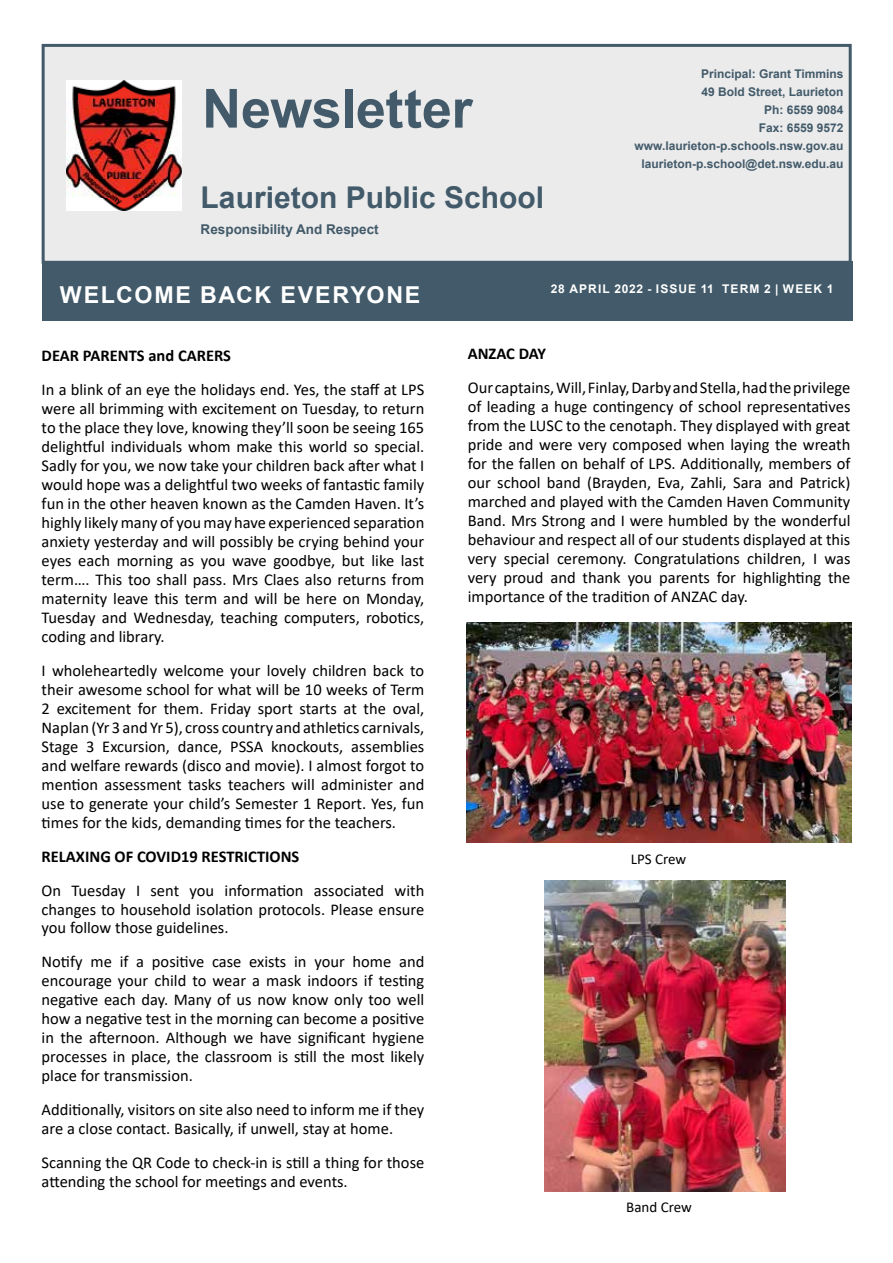
<style>
.page{position:relative;width:893px;height:1263px;background:#fff}
.page>*{position:absolute;margin:0;border:0;box-sizing:border-box;transform-origin:0 0}
.t1{font:700 54px "Arial";letter-spacing:-.005em;color:#425a69}
.t2{font:700 30px "Arial";color:#425a69}
.t3{font:700 23.25px "Arial";letter-spacing:.075em;color:#fff}
.t4{font:16.5px/19px "Calibri";color:#000;text-align:justify}
.t5{font:700 16.5px "Calibri";color:#000}
.t6{font:15px "Calibri";color:#000}
.t7{font:700 13.5px "Arial";color:#425a69}
.t8{font:700 12px/18px "Arial";color:#425a69;text-align:right}
.t9{font:700 12px "Arial";letter-spacing:.09em;color:#fff}
</style>
<div class="page">
<div style="left:42px;top:44px;width:810px;height:220px;background:#ebebec;border:3px solid #425a69"></div>
<img style="left:67px;top:81px;width:115px;height:129px">
<div style="left:43px;top:262px;width:810px;height:59px;background:#425a69"></div>
<img style="left:467px;top:623px;width:385px;height:219px">
<img style="left:544px;top:880px;width:241px;height:311px">
<h1 class="t1" style="left:202px;top:71px;width:272px">Newsletter</h1>
<h2 class="t2" style="left:201px;top:177px;width:345px">Laurieton Public School</h2>
<p class="t7" style="left:201px;top:220px;width:180px">Responsibility And Respect</p>
<p class="t8" style="left:635px;top:65px;width:210px">Principal: Grant Timmins<br>49 Bold Street, Laurieton<br>Ph: 6559 9084<br>Fax: 6559 9572 www.laurieton-p.schools.nsw.gov.au laurieton-p.school@det.nsw.edu.au</p>
<h3 class="t3" style="left:60px;top:278px;width:362px">WELCOME BACK EVERYONE</h3>
<p class="t9" style="left:551px;top:281px;width:284px">28 APRIL 2022 - ISSUE 11 TERM 2 | WEEK 1</p>
<p class="t5" style="left:42px;top:344px;width:191px">DEAR PARENTS and CARERS</p>
<p class="t4" style="left:42px;top:380px;width:384px">In a blink of an eye the holidays end. Yes, the staff at LPS were all brimming with excitement on Tuesday, to return to the place they love, knowing they’ll soon be seeing 165 delightful individuals whom make this world so special.<br>Sadly for you, we now take your children back after what I would hope was a delightful two weeks of fantastic family fun in the other heaven known as the Camden Haven. It’s highly likely many of you may have experienced separation anxiety yesterday and will possibly be crying behind your eyes each morning as you wave goodbye, but like last term…. This too shall pass. Mrs Claes also returns from maternity leave this term and will be here on Monday, Tuesday and Wednesday, teaching computers, robotics, coding and library.</p>
<p class="t4" style="left:42px;top:660px;width:384px">I wholeheartedly welcome your lovely children back to their awesome school for what will be 10 weeks of Term 2 excitement for them. Friday sport starts at the oval, Naplan (Yr 3 and Yr 5), cross country and athletics carnivals, Stage 3 Excursion, dance, PSSA knockouts, assemblies and welfare rewards (disco and movie). I almost forgot to mention assessment tasks teachers will administer and use to generate your child’s Semester 1 Report. Yes, fun times for the kids, demanding times for the teachers.</p>
<p class="t5" style="left:42px;top:844px;width:259px">RELAXING OF COVID19 RESTRICTIONS</p>
<p class="t4" style="left:42px;top:880px;width:384px">On Tuesday I sent you information associated with changes to household isolation protocols. Please ensure you follow those guidelines.</p>
<p class="t4" style="left:42px;top:952px;width:384px">Notify me if a positive case exists in your home and encourage your child to wear a mask indoors if testing negative each day. Many of us now know only too well how a negative test in the morning can become a positive in the afternoon. Although we have significant hygiene processes in place, the classroom is still the most likely place for transmission.</p>
<p class="t4" style="left:42px;top:1100px;width:384px">Additionally, visitors on site also need to inform me if they are a close contact. Basically, if unwell, stay at home.</p>
<p class="t4" style="left:42px;top:1153px;width:384px">Scanning the QR Code to check-in is still a thing for those attending the school for meetings and events.</p>
<p class="t5" style="left:468px;top:342px;width:80px">ANZAC DAY</p>
<p class="t4" style="left:468px;top:378px;width:384px">Our captains, Will, Finlay, Darby and Stella, had the privilege of leading a huge contingency of school representatives from the LUSC to the cenotaph. They displayed with great pride and were very composed when laying the wreath for the fallen on behalf of LPS. Additionally, members of our school band (Brayden, Eva, Zahli, Sara and Patrick) marched and played with the Camden Haven Community Band. Mrs Strong and I were humbled by the wonderful behaviour and respect all of our students displayed at this very special ceremony. Congratulations children, I was very proud and thank you parents for highlighting the importance of the tradition of ANZAC day.</p>
<p class="t6" style="left:631px;top:848px;width:57px">LPS Crew</p>
<p class="t6" style="left:626px;top:1196px;width:67px">Band Crew</p>
</div>
